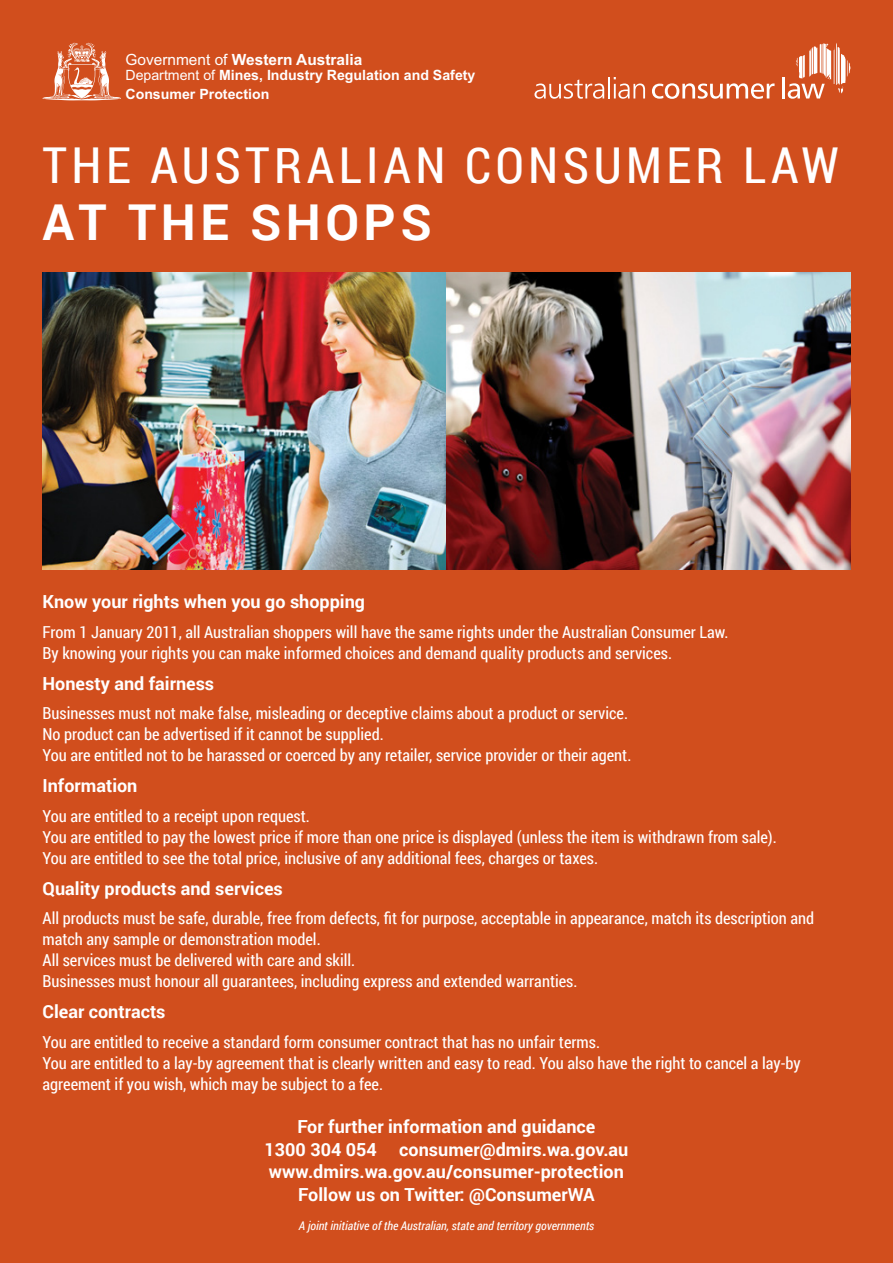
<style>
.page{position:relative;width:893px;height:1263px;background:#d14e1d}
.page>*{position:absolute;margin:0;border:0;box-sizing:border-box;transform-origin:0 0}
.t1{font:49.5px/57px "Roboto Condensed";letter-spacing:.09em;color:#fff}
.Headings{font:700 18px/22.5px "Roboto";color:#fff;text-align:center}
.Text{font:16.5px/21px "Roboto Condensed";color:#fff}
.t2{font:700 15.45px "Arial";color:#fff}
.t3{font:700 14.1px/19px "Arial";color:#fff}
.t4{font:italic 12px "Roboto Condensed";color:#fff}
.s1{font-weight:400}
.s2{font-family:"Roboto";font-weight:700}
</style>
<div class="page">
<svg style="left:43px;top:43px;width:78px;height:57px"></svg>
<svg style="left:534px;top:79px;width:70px;height:20px"></svg>
<hr style="left:608px;top:77px;width:2px;height:21px;background:#fff">
<svg style="left:614px;top:77px;width:31px;height:22px"></svg>
<svg style="left:652px;top:83px;width:123px;height:16px"></svg>
<hr style="left:782px;top:77px;width:3px;height:21px;background:#fff">
<svg style="left:788px;top:43px;width:62px;height:56px"></svg>
<img style="left:43px;top:272px;width:807px;height:298px">
<p class="t2" style="left:125px;top:49px;width:238px"><span class="s1">Government of</span> Western Australia</p>
<p class="t3" style="left:125px;top:66px;width:351px"><span class="s1">Department of</span> Mines, Industry Regulation and Safety<br>Consumer Protection</p>
<p class="t1" style="left:43px;top:136px;width:798px">THE AUSTRALIAN CONSUMER LAW<br><span class="s2">AT THE SHOPS</span></p>
<p class="Headings" style="left:43px;top:590px;width:324px">Know your rights when you go shopping</p>
<p class="Text" style="left:43px;top:621px;width:687px">From 1 January 2011, all Australian shoppers will have the same rights under the Australian Consumer Law.</p>
<p class="Text" style="left:43px;top:642px;width:631px">By knowing your rights you can make informed choices and demand quality products and services.</p>
<p class="Headings" style="left:43px;top:671px;width:173px">Honesty and fairness</p>
<p class="Text" style="left:43px;top:702px;width:587px">Businesses must not make false, misleading or deceptive claims about a product or service.</p>
<p class="Text" style="left:43px;top:723px;width:343px">No product can be advertised if it cannot be supplied.</p>
<p class="Text" style="left:43px;top:744px;width:590px">You are entitled not to be harassed or coerced by any retailer, service provider or their agent.</p>
<p class="Headings" style="left:43px;top:774px;width:96px">Information</p>
<p class="Text" style="left:43px;top:805px;width:269px">You are entitled to a receipt upon request.</p>
<p class="Text" style="left:43px;top:826px;width:736px">You are entitled to pay the lowest price if more than one price is displayed (unless the item is withdrawn from sale).</p>
<p class="Text" style="left:43px;top:847px;width:557px">You are entitled to see the total price, inclusive of any additional fees, charges or taxes.</p>
<p class="Headings" style="left:43px;top:876px;width:242px">Quality products and services</p>
<p class="Text" style="left:43px;top:907px;width:773px">All products must be safe, durable, free from defects, fit for purpose, acceptable in appearance, match its description and match any sample or demonstration model.</p>
<p class="Text" style="left:43px;top:949px;width:314px">All services must be delivered with care and skill.</p>
<p class="Text" style="left:43px;top:970px;width:536px">Businesses must honour all guarantees, including express and extended warranties.</p>
<p class="Headings" style="left:43px;top:1000px;width:125px">Clear contracts</p>
<p class="Text" style="left:43px;top:1031px;width:559px">You are entitled to receive a standard form consumer contract that has no unfair terms.</p>
<p class="Text" style="left:43px;top:1052px;width:760px">You are entitled to a lay-by agreement that is clearly written and easy to read. You also have the right to cancel a lay-by agreement if you wish, which may be subject to a fee.</p>
<p class="Headings" style="left:265px;top:1115px;width:365px">For further information and guidance<br>1300 304 054 consumer@dmirs.wa.gov.au www.dmirs.wa.gov.au/consumer-protection Follow us on Twitter: @ConsumerWA</p>
<p class="t4" style="left:299px;top:1218px;width:297px">A joint initiative of the Australian, state and territory governments</p>
</div>
